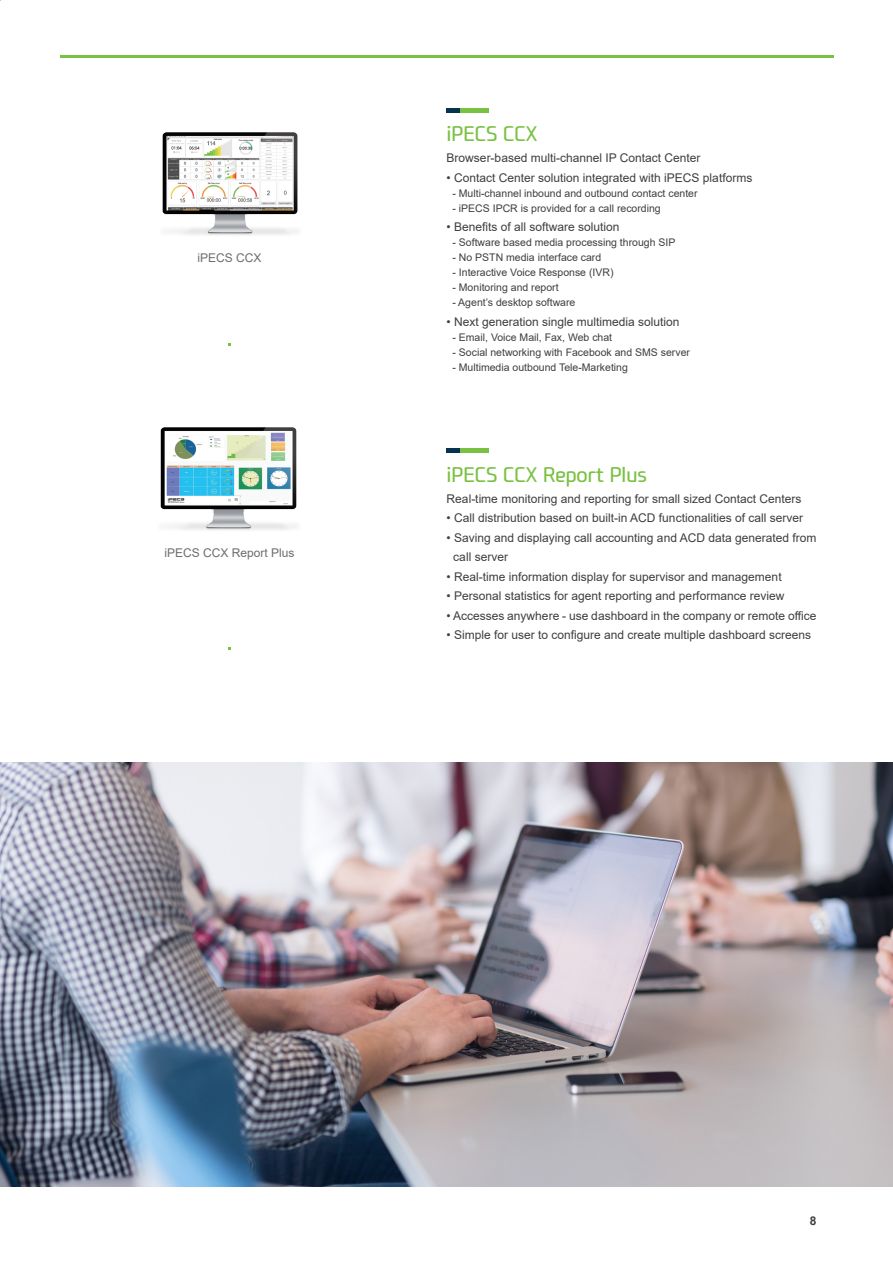
<style>
.page{position:relative;width:893px;height:1263px;background:#fff}
.page>*{position:absolute;margin:0;border:0;box-sizing:border-box;transform-origin:0 0}
.t1{font:19.5px "i PECS";color:#79c142}
.t2{font:12px "Arial";color:#3e3e3f}
.t3{font:12px "Arial";color:#6c6d70}
.t4{font:700 12px "Arial";color:#3e3e3f}
.t5{font:10.5px "Arial";color:#3e3e3f}
</style>
<div class="page">
<hr style="left:60px;top:55px;width:773px;height:2px;background:#79c142">
<div style="left:446px;top:108px;width:43px;height:5px;background:#79c142"></div>
<div style="left:446px;top:108px;width:14px;height:5px;background:#073351"></div>
<hr style="left:446px;top:449px;width:43px;height:4px;background:#79c142">
<hr style="left:446px;top:449px;width:14px;height:4px;background:#073351">
<img style="left:160px;top:427px;width:137px;height:103px">
<img style="left:162px;top:132px;width:136px;height:103px">
<img style="left:0;top:762px;width:893px;height:424px">
<p class="t3" style="left:198px;top:249px;width:66px">iPECS CCX</p>
<p class="t3" style="left:165px;top:545px;width:132px">iPECS CCX Report Plus</p>
<p class="t1" style="left:446px;top:121px;width:92px">iPECS CCX</p>
<p class="t2" style="left:447px;top:150px;width:255px">Browser-based multi-channel IP Contact Center</p>
<p class="t2" style="left:447px;top:169px;width:307px">• Contact Center solution integrated with iPECS platforms</p>
<p class="t5" style="left:452px;top:186px;width:247px">- Multi-channel inbound and outbound contact center</p>
<p class="t5" style="left:452px;top:201px;width:210px">- iPECS IPCR is provided for a call recording</p>
<p class="t2" style="left:447px;top:219px;width:174px">• Benefits of all software solution</p>
<p class="t5" style="left:452px;top:235px;width:224px">- Software based media processing through SIP</p>
<p class="t5" style="left:452px;top:250px;width:150px">- No PSTN media interface card</p>
<p class="t5" style="left:452px;top:265px;width:163px">- Interactive Voice Response (IVR)</p>
<p class="t5" style="left:452px;top:280px;width:108px">- Monitoring and report</p>
<p class="t5" style="left:452px;top:295px;width:124px">- Agent’s desktop software</p>
<p class="t2" style="left:447px;top:313px;width:234px">• Next generation single multimedia solution</p>
<p class="t5" style="left:452px;top:330px;width:161px">- Email, Voice Mail, Fax, Web chat</p>
<p class="t5" style="left:452px;top:345px;width:239px">- Social networking with Facebook and SMS server</p>
<p class="t5" style="left:452px;top:360px;width:177px">- Multimedia outbound Tele-Marketing</p>
<p class="t1" style="left:446px;top:462px;width:202px">iPECS CCX Report Plus</p>
<p class="t2" style="left:447px;top:490px;width:356px">Real-time monitoring and reporting for small sized Contact Centers</p>
<p class="t2" style="left:447px;top:510px;width:358px">• Call distribution based on built-in ACD functionalities of call server</p>
<p class="t2" style="left:447px;top:529px;width:371px">• Saving and displaying call accounting and ACD data generated from</p>
<p class="t2" style="left:453px;top:549px;width:56px">call server</p>
<p class="t2" style="left:447px;top:568px;width:336px">• Real-time information display for supervisor and management</p>
<p class="t2" style="left:447px;top:588px;width:339px">• Personal statistics for agent reporting and performance review</p>
<p class="t2" style="left:447px;top:607px;width:371px">• Accesses anywhere - use dashboard in the company or remote office</p>
<p class="t2" style="left:447px;top:627px;width:366px">• Simple for user to configure and create multiple dashboard screens</p>
<p class="t4" style="left:810px;top:1212px;width:8px">8</p>
</div>
